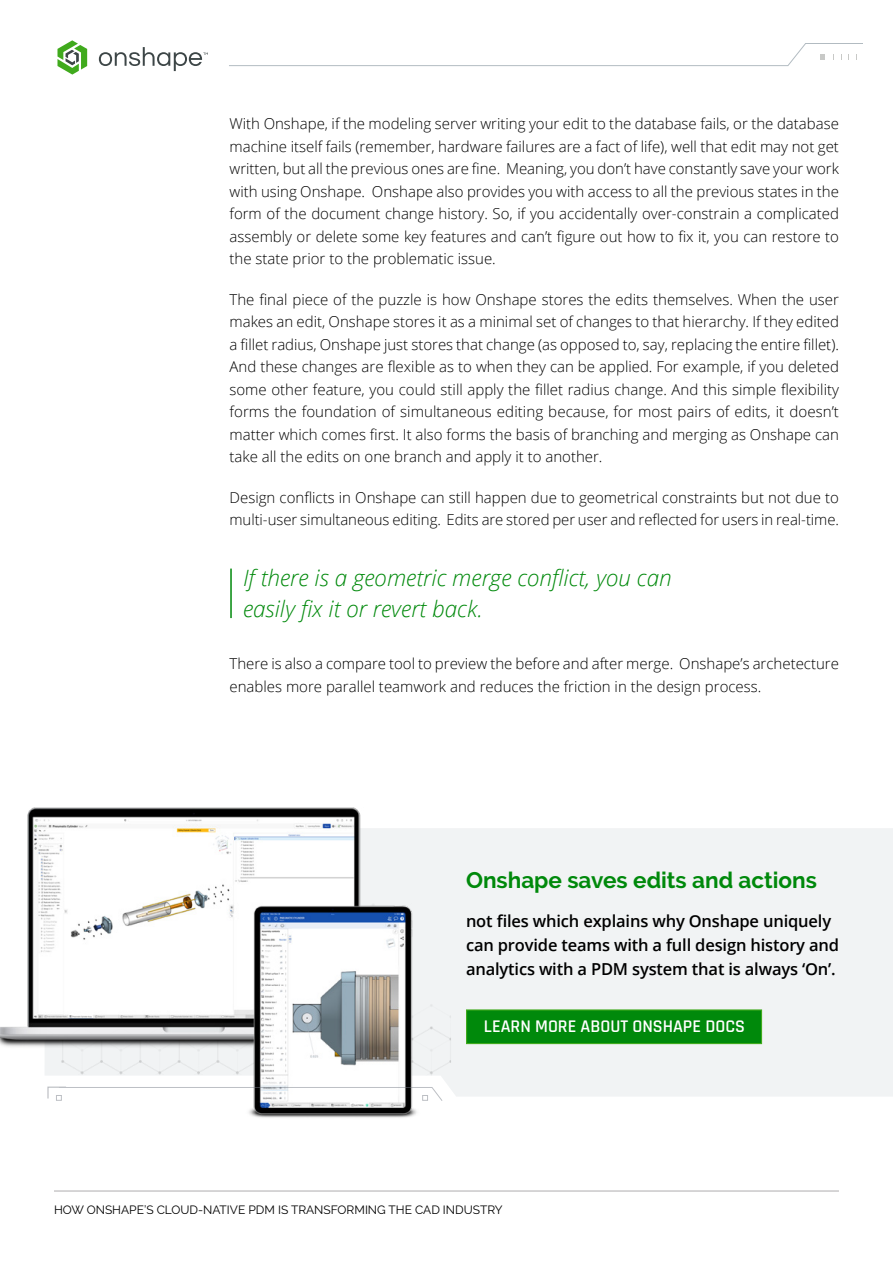
<style>
.page{position:relative;width:893px;height:1263px;background:#fff}
.page>*{position:absolute;margin:0;border:0;box-sizing:border-box;transform-origin:0 0}
.t1{font:italic 300 22.5px/31.5px "Open Sans";color:#00890b}
.t2{font:700 22.5px "Raleway";color:#00890b}
.t3{font:600 18px "Rajdhani";color:#fff}
.t4{font:600 16.5px/24px "Open Sans";letter-spacing:-.01em;color:#000}
.t5{font:300 15px/22.5px "Open Sans";color:#000;text-align:justify}
.t6{font:12px "PTC Raleway";color:#000}
</style>
<div class="page">
<svg style="left:99px;top:47px;width:109px;height:24px"></svg>
<svg style="left:57px;top:40px;width:30px;height:35px"></svg>
<svg style="left:229px;top:43px;width:634px;height:23px"></svg>
<hr style="left:54px;top:1191px;width:785px;height:1px;background:#afadae">
<div style="left:427px;top:828px;width:466px;height:268px;background:#f1f3f4"></div>
<div style="left:427px;top:836px;width:24px;height:239px;background:#f1f3f4"></div>
<div style="left:466px;top:1009px;width:296px;height:35px;background:#00890b;border:1px solid #40aa1d"></div>
<img style="left:0;top:807px;width:427px;height:311px">
<svg style="left:47px;top:1086px;width:396px;height:15px"></svg>
<hr style="left:230px;top:569px;width:2px;height:49px;background:#00890b">
<p class="t5" style="left:230px;top:112px;width:611px">With Onshape, if the modeling server writing your edit to the database fails, or the database machine itself fails (remember, hardware failures are a fact of life), well that edit may not get written, but all the previous ones are fine. Meaning, you don’t have constantly save your work with using Onshape. Onshape also provides you with access to all the previous states in the form of the document change history. So, if you accidentally over-constrain a complicated assembly or delete some key features and can’t figure out how to fix it, you can restore to the state prior to the problematic issue.</p>
<p class="t5" style="left:230px;top:287px;width:611px">The final piece of the puzzle is how Onshape stores the edits themselves. When the user makes an edit, Onshape stores it as a minimal set of changes to that hierarchy. If they edited a fillet radius, Onshape just stores that change (as opposed to, say, replacing the entire fillet).<br>And these changes are flexible as to when they can be applied. For example, if you deleted some other feature, you could still apply the fillet radius change. And this simple flexibility forms the foundation of simultaneous editing because, for most pairs of edits, it doesn’t matter which comes first. It also forms the basis of branching and merging as Onshape can take all the edits on one branch and apply it to another.</p>
<p class="t5" style="left:230px;top:485px;width:611px">Design conflicts in Onshape can still happen due to geometrical constraints but not due to multi-user simultaneous editing. Edits are stored per user and reflected for users in real-time.</p>
<h1 class="t1" style="left:243px;top:561px;width:430px">If there is a geometric merge conflict, you can easily fix it or revert back.</h1>
<p class="t5" style="left:230px;top:652px;width:611px">There is also a compare tool to preview the before and after merge. Onshape’s archetecture enables more parallel teamwork and reduces the friction in the design process.</p>
<h1 class="t2" style="left:466px;top:867px;width:352px">Onshape saves edits and actions</h1>
<p class="t4" style="left:466px;top:908px;width:375px">not files which explains why Onshape uniquely can provide teams with a full design history and analytics with a PDM system that is always ‘On’.</p>
<p class="t3" style="left:484px;top:1016px;width:262px">LEARN MORE ABOUT ONSHAPE DOCS</p>
<p class="t6" style="left:54px;top:1203px;width:450px">HOW ONSHAPE’S CLOUD-NATIVE PDM IS TRANSFORMING THE CAD INDUSTRY</p>
</div>
